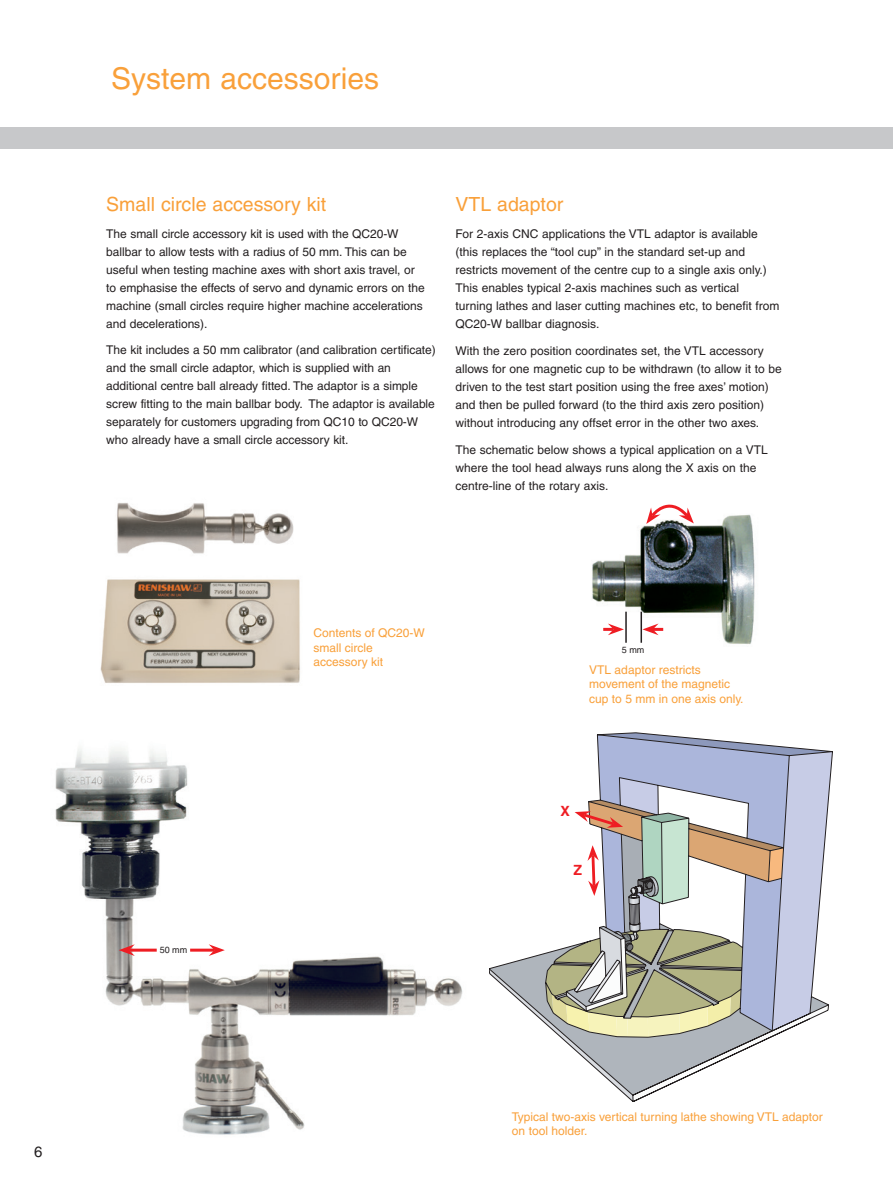
<style>
.page{position:relative;width:893px;height:1191px;background:#fff}
.page>*{position:absolute;margin:0;border:0;box-sizing:border-box;transform-origin:0 0}
.t1{font:30px "Helvetica";color:#f9a03a}
.t2{font:19.5px "Helvetica";color:#f9a03a}
.t3{font:15px "Helvetica";color:#231f20}
.t4{font:700 14.1px "Helvetica";color:#ee1d23}
.t5{font:12px/18px "Helvetica";color:#231f20}
.t6{font:12px/14.4px "Helvetica";color:#f9a03a}
.t7{font:9px "Helvetica";color:#231f20}
</style>
<div class="page">
<img style="left:55px;top:749px;width:408px;height:386px">
<div style="left:0;top:128px;width:893px;height:21px;background:#c7c8ca"></div>
<img style="left:592px;top:514px;width:163px;height:130px">
<svg style="left:646px;top:504px;width:48px;height:20px"></svg>
<hr style="left:640px;top:611px;width:2px;height:32px;background:#231f20">
<hr style="left:625px;top:611px;width:2px;height:32px;background:#231f20">
<svg style="left:642px;top:623px;width:21px;height:12px"></svg>
<hr style="left:129px;top:948px;width:28px;height:3px;background:#ee1d23">
<svg style="left:119px;top:944px;width:16px;height:12px"></svg>
<svg style="left:603px;top:623px;width:21px;height:12px"></svg>
<hr style="left:190px;top:948px;width:24px;height:3px;background:#ee1d23">
<svg style="left:209px;top:944px;width:16px;height:12px"></svg>
<svg style="left:489px;top:733px;width:343px;height:368px"></svg>
<img style="left:100px;top:579px;width:200px;height:104px">
<img style="left:117px;top:503px;width:177px;height:51px">
<p class="t3" style="left:34px;top:1143px;width:10px">6</p>
<h1 class="t1" style="left:111px;top:61px;width:270px">System accessories</h1>
<h2 class="t2" style="left:106px;top:193px;width:221px">Small circle accessory kit</h2>
<p class="t5" style="left:106px;top:224px;width:320px">The small circle accessory kit is used with the QC20-W ballbar to allow tests with a radius of 50 mm. This can be useful when testing machine axes with short axis travel, or to emphasise the effects of servo and dynamic errors on the machine (small circles require higher machine accelerations and decelerations).</p>
<p class="t5" style="left:106px;top:341px;width:331px">The kit includes a 50 mm calibrator (and calibration certificate) and the small circle adaptor, which is supplied with an additional centre ball already fitted. The adaptor is a simple screw fitting to the main ballbar body. The adaptor is available separately for customers upgrading from QC10 to QC20-W who already have a small circle accessory kit.</p>
<h2 class="t2" style="left:455px;top:193px;width:109px">VTL adaptor</h2>
<p class="t5" style="left:455px;top:224px;width:325px">For 2-axis CNC applications the VTL adaptor is available (this replaces the “tool cup” in the standard set-up and restricts movement of the centre cup to a single axis only.)<br>This enables typical 2-axis machines such as vertical<br>turning lathes and laser cutting machines etc, to benefit from QC20-W ballbar diagnosis.</p>
<p class="t5" style="left:455px;top:341px;width:328px">With the zero position coordinates set, the VTL accessory allows for one magnetic cup to be withdrawn (to allow it to be driven to the test start position using the free axes’ motion) and then be pulled forward (to the third axis zero position) without introducing any offset error in the other two axes.</p>
<p class="t5" style="left:455px;top:440px;width:314px">The schematic below shows a typical application on a VTL where the tool head always runs along the X axis on the centre-line of the rotary axis.</p>
<p class="t7" style="left:160px;top:944px;width:29px">50 mm</p>
<p class="t6" style="left:313px;top:626px;width:113px">Contents of QC20-W small circle accessory kit</p>
<p class="t7" style="left:622px;top:644px;width:24px">5 mm</p>
<p class="t6" style="left:589px;top:662px;width:156px">VTL adaptor restricts movement of the magnetic cup to 5 mm in one axis only.</p>
<p class="t4" style="left:561px;top:802px;width:11px">X</p>
<p class="t4" style="left:574px;top:861px;width:10px">Z</p>
<p class="t6" style="left:512px;top:1109px;width:312px">Typical two-axis vertical turning lathe showing VTL adaptor on tool holder.</p>
</div>
